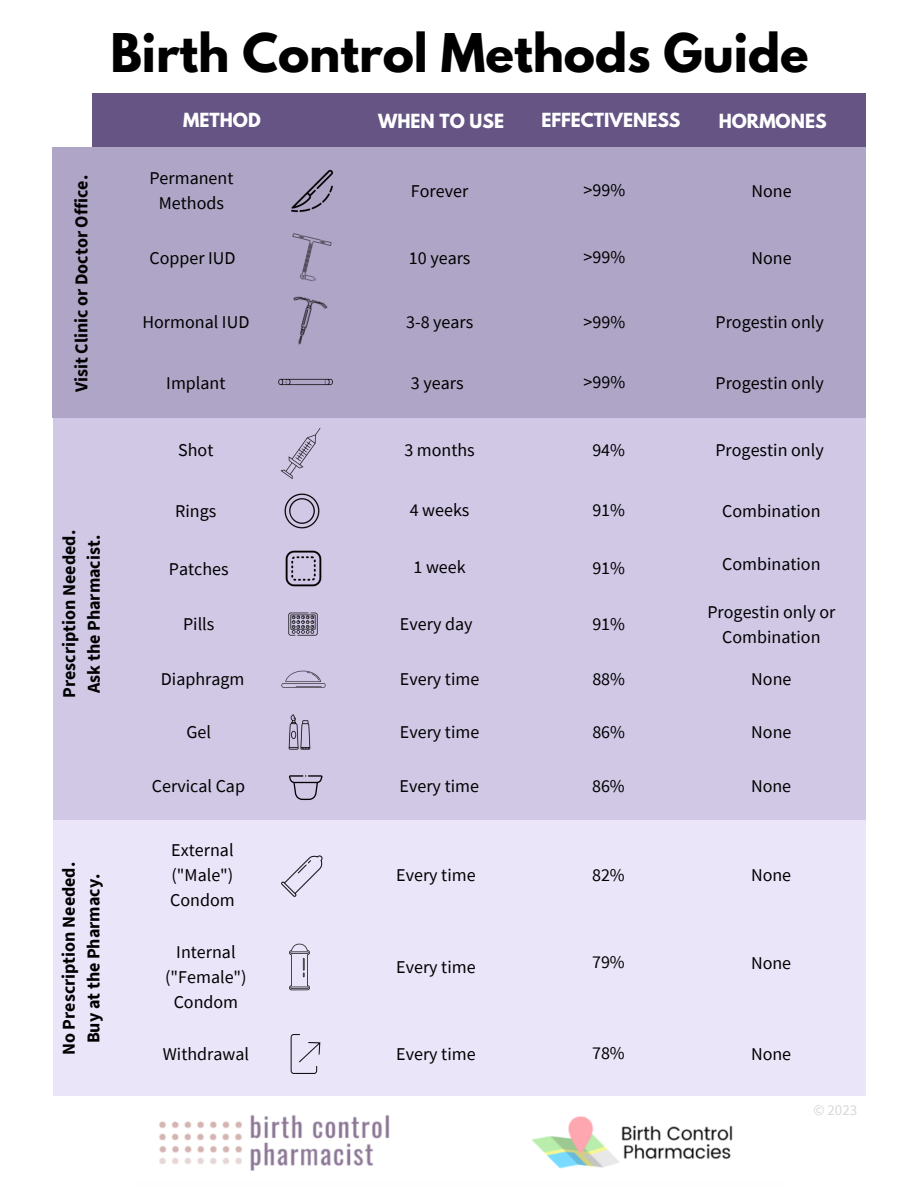
<style>
.page{position:relative;width:918px;height:1188px;background:#fff}
.page>*{position:absolute;margin:0;border:0;box-sizing:border-box;transform-origin:0 0}
.t1{font:700 47.25px "League Spartan";color:#000}
.t2{font:18px "Source Sans Pro";color:#000}
.t3{font:700 18px "Source Sans Pro";color:#000}
.t4{font:700 17.25px "League Spartan";color:#fff}
.t5{font:15px "Source Sans Pro";color:#d8d8d8}
</style>
<div class="page">
<div style="left:93px;top:93px;width:773px;height:54px;background:#655484"></div>
<div style="left:53px;top:147px;width:813px;height:271px;background:#afa5c6"></div>
<img style="left:291px;top:169px;width:43px;height:44px">
<img style="left:292px;top:233px;width:40px;height:49px">
<img style="left:293px;top:296px;width:35px;height:49px">
<img style="left:278px;top:378px;width:55px;height:8px">
<div style="left:53px;top:418px;width:813px;height:404px;background:#d1c8e6"></div>
<img style="left:280px;top:428px;width:41px;height:51px">
<img style="left:284px;top:493px;width:35px;height:36px">
<img style="left:285px;top:550px;width:37px;height:37px">
<img style="left:288px;top:612px;width:30px;height:24px">
<img style="left:281px;top:670px;width:45px;height:18px">
<img style="left:288px;top:714px;width:23px;height:36px">
<div style="left:53px;top:820px;width:813px;height:275px;background:#ebe5fa"></div>
<img style="left:281px;top:855px;width:42px;height:42px">
<img style="left:289px;top:943px;width:21px;height:48px">
<img style="left:290px;top:1035px;width:31px;height:38px">
<img style="left:159px;top:1115px;width:574px;height:56px">
<svg style="left:289px;top:775px;width:34px;height:25px"></svg>
<p class="t3" style="left:70px;top:392px;width:219px;rotate:-90deg">Visit Clinic or Doctor Office.</p>
<p class="t1" style="left:110px;top:29px;width:700px">Birth Control Methods Guide</p>
<p class="t4" style="left:183px;top:112px;width:79px">METHOD</p>
<p class="t4" style="left:378px;top:112px;width:127px">WHEN TO USE</p>
<p class="t4" style="left:541px;top:112px;width:141px">EFFECTIVENESS</p>
<p class="t4" style="left:719px;top:112px;width:109px">HORMONES</p>
<p class="t2" style="left:149px;top:166px;width:86px">Permanent</p>
<p class="t2" style="left:159px;top:191px;width:67px">Methods</p>
<p class="t2" style="left:411px;top:179px;width:59px">Forever</p>
<p class="t2" style="left:584px;top:178px;width:43px">&gt;99%</p>
<p class="t2" style="left:751px;top:179px;width:42px">None</p>
<p class="t2" style="left:149px;top:246px;width:88px">Copper IUD</p>
<p class="t2" style="left:409px;top:246px;width:63px">10 years</p>
<p class="t2" style="left:584px;top:245px;width:43px">&gt;99%</p>
<p class="t2" style="left:751px;top:246px;width:42px">None</p>
<p class="t2" style="left:142px;top:310px;width:108px">Hormonal IUD</p>
<p class="t2" style="left:406px;top:310px;width:69px">3-8 years</p>
<p class="t2" style="left:584px;top:310px;width:43px">&gt;99%</p>
<p class="t2" style="left:716px;top:310px;width:110px">Progestin only</p>
<p class="t2" style="left:166px;top:371px;width:61px">Implant</p>
<p class="t2" style="left:411px;top:371px;width:54px">3 years</p>
<p class="t2" style="left:584px;top:371px;width:43px">&gt;99%</p>
<p class="t2" style="left:716px;top:371px;width:110px">Progestin only</p>
<p class="t3" style="left:58px;top:698px;width:169px;rotate:-90deg">Prescription Needed.</p>
<p class="t3" style="left:82px;top:693px;width:160px;rotate:-90deg">Ask the Pharmacist.</p>
<p class="t3" style="left:57px;top:1055px;width:195px;rotate:-90deg">No Prescription Needed.</p>
<p class="t3" style="left:82px;top:1043px;width:171px;rotate:-90deg">Buy at the Pharmacy.</p>
<p class="t2" style="left:178px;top:439px;width:37px">Shot</p>
<p class="t2" style="left:404px;top:439px;width:72px">3 months</p>
<p class="t2" style="left:592px;top:438px;width:34px">94%</p>
<p class="t2" style="left:715px;top:439px;width:110px">Progestin only</p>
<p class="t2" style="left:175px;top:499px;width:43px">Rings</p>
<p class="t2" style="left:410px;top:498px;width:61px">4 weeks</p>
<p class="t2" style="left:592px;top:499px;width:34px">91%</p>
<p class="t2" style="left:722px;top:499px;width:100px">Combination</p>
<p class="t2" style="left:169px;top:557px;width:61px">Patches</p>
<p class="t2" style="left:413px;top:555px;width:54px">1 week</p>
<p class="t2" style="left:592px;top:556px;width:34px">91%</p>
<p class="t2" style="left:722px;top:552px;width:100px">Combination</p>
<p class="t2" style="left:183px;top:612px;width:33px">Pills</p>
<p class="t2" style="left:400px;top:612px;width:74px">Every day</p>
<p class="t2" style="left:592px;top:612px;width:34px">91%</p>
<p class="t2" style="left:707px;top:600px;width:129px">Progestin only or</p>
<p class="t2" style="left:722px;top:625px;width:100px">Combination</p>
<p class="t2" style="left:161px;top:667px;width:85px">Diaphragm</p>
<p class="t2" style="left:400px;top:667px;width:81px">Every time</p>
<p class="t2" style="left:592px;top:667px;width:34px">88%</p>
<p class="t2" style="left:751px;top:667px;width:42px">None</p>
<p class="t2" style="left:186px;top:720px;width:26px">Gel</p>
<p class="t2" style="left:400px;top:720px;width:81px">Every time</p>
<p class="t2" style="left:592px;top:720px;width:34px">86%</p>
<p class="t2" style="left:751px;top:720px;width:42px">None</p>
<p class="t2" style="left:152px;top:774px;width:95px">Cervical Cap</p>
<p class="t2" style="left:400px;top:774px;width:81px">Every time</p>
<p class="t2" style="left:592px;top:774px;width:34px">86%</p>
<p class="t2" style="left:751px;top:774px;width:42px">None</p>
<p class="t2" style="left:171px;top:839px;width:64px">External</p>
<p class="t2" style="left:172px;top:863px;width:63px">("Male")</p>
<p class="t2" style="left:170px;top:888px;width:66px">Condom</p>
<p class="t2" style="left:176px;top:941px;width:61px">Internal</p>
<p class="t2" style="left:165px;top:966px;width:83px">("Female")</p>
<p class="t2" style="left:174px;top:990px;width:66px">Condom</p>
<p class="t2" style="left:163px;top:1042px;width:88px">Withdrawal</p>
<p class="t2" style="left:396px;top:863px;width:81px">Every time</p>
<p class="t2" style="left:592px;top:863px;width:34px">82%</p>
<p class="t2" style="left:751px;top:863px;width:42px">None</p>
<p class="t2" style="left:396px;top:955px;width:81px">Every time</p>
<p class="t2" style="left:592px;top:951px;width:34px">79%</p>
<p class="t2" style="left:751px;top:951px;width:42px">None</p>
<p class="t2" style="left:396px;top:1042px;width:81px">Every time</p>
<p class="t2" style="left:592px;top:1042px;width:34px">78%</p>
<p class="t2" style="left:751px;top:1042px;width:42px">None</p>
<p class="t5" style="left:813px;top:1100px;width:45px">© 2023</p>
</div>
